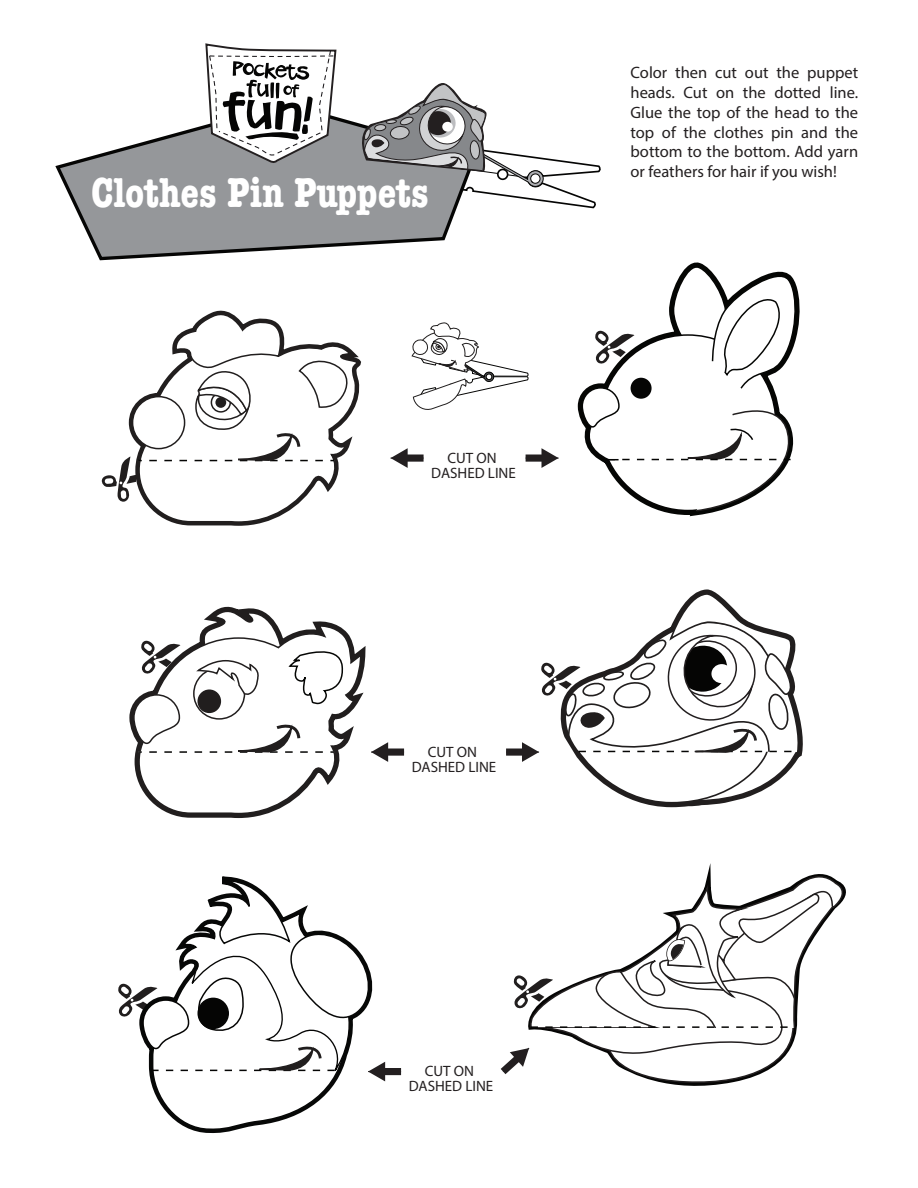
<style>
.page{position:relative;width:918px;height:1188px;background:#fff}
.page>*{position:absolute;margin:0;border:0;box-sizing:border-box;transform-origin:0 0}
.t1{font:700 condensed 43.05px "American Typewriter";color:#fff}
.t2{font:16.5px/19.8px "Myriad Pro";color:#231f20;text-align:justify}
.t3{font:15px/15px "Myriad Pro";color:#231f20;text-align:center}
</style>
<div class="page">
<svg style="left:101px;top:310px;width:257px;height:214px"></svg>
<svg style="left:411px;top:322px;width:118px;height:88px"></svg>
<svg style="left:129px;top:646px;width:237px;height:172px"></svg>
<svg style="left:132px;top:606px;width:230px;height:209px"></svg>
<svg style="left:577px;top:264px;width:223px;height:248px"></svg>
<svg style="left:55px;top:117px;width:399px;height:144px"></svg>
<svg style="left:204px;top:43px;width:133px;height:121px"></svg>
<svg style="left:357px;top:83px;width:244px;height:133px"></svg>
<svg style="left:526px;top:448px;width:33px;height:20px"></svg>
<svg style="left:391px;top:448px;width:33px;height:20px"></svg>
<svg style="left:506px;top:594px;width:297px;height:210px"></svg>
<svg style="left:371px;top:742px;width:33px;height:20px"></svg>
<svg style="left:501px;top:865px;width:342px;height:221px"></svg>
<svg style="left:118px;top:879px;width:283px;height:253px"></svg>
<h1 class="t1" style="left:91px;top:158px;width:339px">Clothes Pin Puppets</h1>
<p class="t3" style="left:431px;top:450px;width:86px">CUT ON<br>DASHED LINE</p>
<p class="t3" style="left:412px;top:744px;width:86px">CUT ON<br>DASHED LINE</p>
<p class="t2" style="left:631px;top:62px;width:229px">Color then cut out the puppet heads. Cut on the dotted line.<br>Glue the top of the head to the top of the clothes pin and the bottom to the bottom. Add yarn or feathers for hair if you wish!</p>
<p class="t3" style="left:409px;top:1063px;width:86px">CUT ON<br>DASHED LINE</p>
</div>
